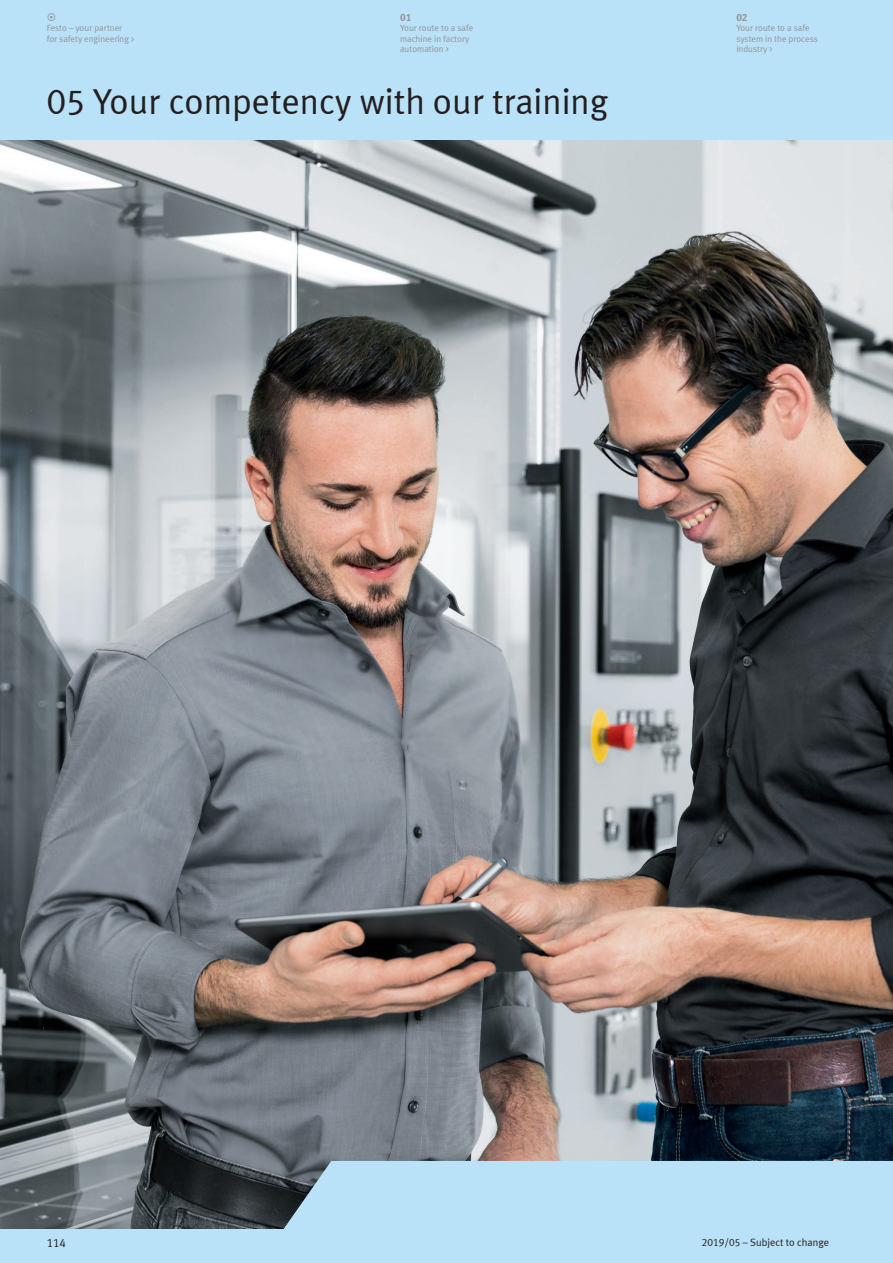
<style>
.page{position:relative;width:893px;height:1263px;background:#fff}
.page>*{position:absolute;margin:0;border:0;box-sizing:border-box;transform-origin:0 0}
.t1{font:36px "Meta Plus LF";color:#231f20}
.t2{font:12px "Meta Plus LF";color:#231f20}
.t3{font:10.5px "Meta Plus LF";color:#231f20}
.t4{font:700 10.5px "Meta Plus LF";color:#939598}
.t5{font:9px/10.5px "Meta Plus LF";color:#939598}
</style>
<div class="page">
<img style="left:0;top:140px;width:893px;height:1089px">
<div style="left:0;top:60px;width:893px;height:80px;background:#b9e1f7"></div>
<svg style="left:260px;top:1161px;width:633px;height:102px;background:#afd4e9"></svg>
<div style="left:0;top:1229px;width:892px;height:34px;background:#b9e1f7"></div>
<div style="left:0;top:0;width:892px;height:60px;background:#b9e1f7"></div>
<p class="t5" style="left:47px;top:23px;width:89px">Festo – your partner for safety engineering &gt;</p>
<p class="t4" style="left:400px;top:10px;width:13px">01</p>
<p class="t5" style="left:400px;top:22px;width:75px">Your route to a safe machine in factory automation &gt;</p>
<h1 class="t1" style="left:47px;top:80px;width:563px">05 Your competency with our training</h1>
<p class="t4" style="left:736px;top:10px;width:13px">02</p>
<p class="t5" style="left:736px;top:22px;width:83px">Your route to a safe system in the process industry &gt;</p>
<h2 class="t2" style="left:47px;top:1235px;width:21px">114</h2>
<p class="t3" style="left:702px;top:1236px;width:129px">2019/05 – Subject to change</p>
</div>
